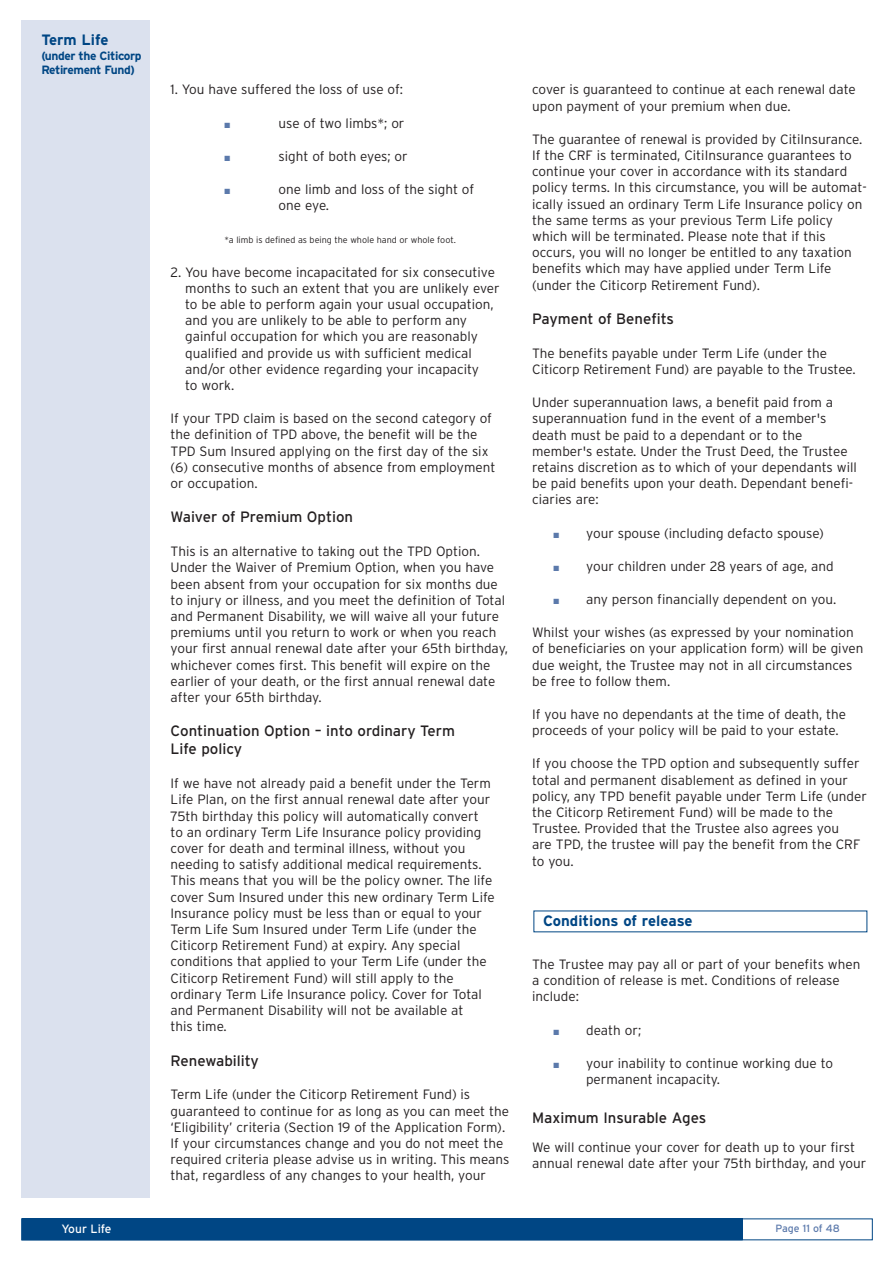
<style>
.page{position:relative;width:893px;height:1263px;background:#fff}
.page>*{position:absolute;margin:0;border:0;box-sizing:border-box;transform-origin:0 0}
.t1{font:15px/18px "Interstate";color:#231f20}
.t2{font:700 15px "Interstate";color:#004684}
.t3{font:300 13.5px/16.2px "Interstate";color:#231f20}
.t4{font:700 12px/14.4px "Interstate";letter-spacing:-.035em;color:#004684}
.t5{font:12px "Interstate";color:#fff}
.t6{font:10.5px "Interstate";letter-spacing:-.005em;color:#5b79ab}
.t7{font:300 9px "Interstate";color:#231f20}
.t8{font:7.5px "Zapf Dingbats";color:#5b79ab}
.s1{color:#5b79ab}
</style>
<div class="page">
<div style="left:22px;top:20px;width:128px;height:1177px;background:#dbe1ee"></div>
<div style="left:22px;top:1219px;width:720px;height:21px;background:#004684"></div>
<p class="t2" style="left:41px;top:34px;width:69px">Term Life</p>
<p class="t4" style="left:41px;top:49px;width:102px">(under the Citicorp<br>Retirement Fund)</p>
<p class="t3" style="left:170px;top:83px;width:234px">1. You have suffered the loss of use of:</p>
<p class="t8" style="left:224px;top:121px;width:7px">■</p>
<p class="t3" style="left:278px;top:116px;width:127px">use of two limbs*; or</p>
<p class="t8" style="left:224px;top:155px;width:7px">■</p>
<p class="t3" style="left:278px;top:149px;width:131px">sight of both eyes; or</p>
<p class="t8" style="left:224px;top:188px;width:7px">■</p>
<p class="t3" style="left:278px;top:182px;width:197px">one limb and loss of the sight of one eye.</p>
<p class="t7" style="left:224px;top:237px;width:233px">*a limb is defined as being the whole hand or whole foot.</p>
<p class="t3" style="left:185px;top:265px;width:316px;text-indent:-15px">2. You have become incapacitated for six consecutive months to such an extent that you are unlikely ever to be able to perform again your usual occupation, and you are unlikely to be able to perform any gainful occupation for which you are reasonably qualified and provide us with sufficient medical and/or other evidence regarding your incapacity<br>to work.</p>
<p class="t3" style="left:170px;top:411px;width:326px">If your TPD claim is based on the second category of the definition of TPD above, the benefit will be the TPD Sum Insured applying on the first day of the six (6) consecutive months of absence from employment or occupation.</p>
<p class="t1" style="left:170px;top:509px;width:184px">Waiver of Premium Option</p>
<p class="t3" style="left:170px;top:544px;width:339px">This is an alternative to taking out the TPD Option.<br>Under the Waiver of Premium Option, when you have been absent from your occupation for six months due to injury or illness, and you meet the definition of Total and Permanent Disability, we will waive all your future premiums until you return to work or when you reach your first annual renewal date after your 65th birthday, whichever comes first. This benefit will expire on the earlier of your death, or the first annual renewal date after your 65th birthday.</p>
<p class="t1" style="left:170px;top:723px;width:286px">Continuation Option – into ordinary Term<br>Life policy</p>
<p class="t3" style="left:170px;top:776px;width:326px">If we have not already paid a benefit under the Term Life Plan, on the first annual renewal date after your 75th birthday this policy will automatically convert<br>to an ordinary Term Life Insurance policy providing cover for death and terminal illness, without you needing to satisfy additional medical requirements.<br>This means that you will be the policy owner. The life cover Sum Insured under this new ordinary Term Life Insurance policy must be less than or equal to your Term Life Sum Insured under Term Life (under the Citicorp Retirement Fund) at expiry. Any special conditions that applied to your Term Life (under the Citicorp Retirement Fund) will still apply to the ordinary Term Life Insurance policy. Cover for Total and Permanent Disability will not be available at<br>this time.</p>
<p class="t1" style="left:170px;top:1053px;width:90px">Renewability</p>
<p class="t3" style="left:170px;top:1088px;width:340px">Term Life (under the Citicorp Retirement Fund) is guaranteed to continue for as long as you can meet the ‘Eligibility’ criteria (Section 19 of the Application Form).<br>If your circumstances change and you do not meet the required criteria please advise us in writing. This means that, regardless of any changes to your health, your</p>
<p class="t3" style="left:532px;top:83px;width:325px">cover is guaranteed to continue at each renewal date upon payment of your premium when due.</p>
<p class="t3" style="left:532px;top:132px;width:336px">The guarantee of renewal is provided by CitiInsurance.<br>If the CRF is terminated, CitiInsurance guarantees to continue your cover in accordance with its standard policy terms. In this circumstance, you will be automat&shy;ically issued an ordinary Term Life Insurance policy on the same terms as your previous Term Life policy which will be terminated. Please note that if this occurs, you will no longer be entitled to any taxation benefits which may have applied under Term Life (under the Citicorp Retirement Fund).</p>
<p class="t1" style="left:532px;top:311px;width:143px">Payment of Benefits</p>
<p class="t3" style="left:532px;top:346px;width:325px">The benefits payable under Term Life (under the<br>Citicorp Retirement Fund) are payable to the Trustee.</p>
<p class="t3" style="left:532px;top:395px;width:326px">Under superannuation laws, a benefit paid from a superannuation fund in the event of a member's death must be paid to a dependant or to the member's estate. Under the Trust Deed, the Trustee retains discretion as to which of your dependants will be paid benefits upon your death. Dependant benefi&shy;ciaries are:</p>
<p class="t3" style="left:553px;top:526px;width:272px"><span class="s1">■</span> your spouse (including defacto spouse)</p>
<p class="t3" style="left:553px;top:559px;width:282px"><span class="s1">■</span> your children under 28 years of age, and</p>
<p class="t3" style="left:553px;top:592px;width:284px"><span class="s1">■</span> any person financially dependent on you.</p>
<p class="t3" style="left:532px;top:625px;width:333px">Whilst your wishes (as expressed by your nomination of beneficiaries on your application form) will be given due weight, the Trustee may not in all circumstances be free to follow them.</p>
<p class="t3" style="left:532px;top:707px;width:315px">If you have no dependants at the time of death, the proceeds of your policy will be paid to your estate.</p>
<p class="t3" style="left:532px;top:757px;width:336px">If you choose the TPD option and subsequently suffer total and permanent disablement as defined in your policy, any TPD benefit payable under Term Life (under the Citicorp Retirement Fund) will be made to the Trustee. Provided that the Trustee also agrees you<br>are TPD, the trustee will pay the benefit from the CRF to you.</p>
<p class="t2" style="left:543px;top:915px;width:151px">Conditions of release</p>
<p class="t3" style="left:532px;top:957px;width:330px">The Trustee may pay all or part of your benefits when a condition of release is met. Conditions of release include:</p>
<p class="t3" style="left:553px;top:1023px;width:89px"><span class="s1">■</span> death or;</p>
<p class="t3" style="left:586px;top:1056px;width:248px;text-indent:-33px"><span class="s1">■</span> your inability to continue working due to permanent incapacity.</p>
<p class="t1" style="left:532px;top:1110px;width:176px">Maximum Insurable Ages</p>
<p class="t3" style="left:532px;top:1140px;width:335px">We will continue your cover for death up to your first annual renewal date after your 75th birthday, and your</p>
<p class="t5" style="left:61px;top:1224px;width:52px">Your Life</p>
<p class="t6" style="left:775px;top:1224px;width:66px">Page 11 of 48</p>
</div>
